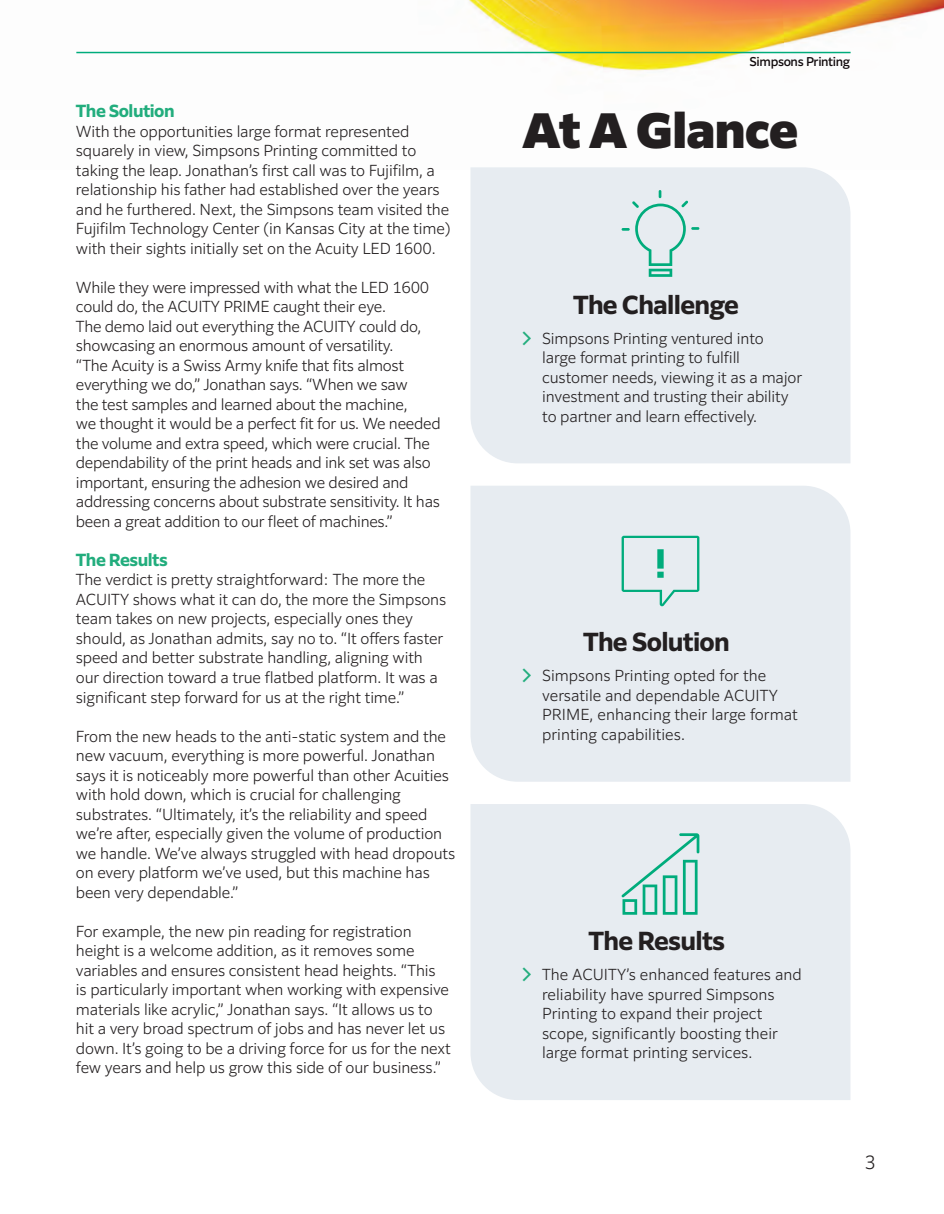
<style>
.page{position:relative;width:944px;height:1214px;background:#fff}
.page>*{position:absolute;margin:0;border:0;box-sizing:border-box;transform-origin:0 0}
.t1{font:900 46.8px "Clarimo UDPE";letter-spacing:-.015em;color:#231f20}
.t2{font:700 24.6px "Clarimo UDPE";letter-spacing:-.03em;color:#231f20}
.t3{font:300 18px "Clarimo UDPE";color:#231f20}
.t4{font:700 16.5px "Clarimo UDPE";letter-spacing:-.03em;color:#22ad7d}
.t5{font:300 15px/19.5px "Clarimo UDPE";letter-spacing:-.01em;color:#231f20}
.t6{font:500 12px "Clarimo UDPE";letter-spacing:-.03em;color:#110a0c}
.s1{color:#22ad7d}
</style>
<div class="page">
<img style="left:76px;top:0;width:868px;height:71px">
<div style="left:470px;top:167px;width:380px;height:296px;background:#e7ecf1"></div>
<svg style="left:621px;top:190px;width:78px;height:87px"></svg>
<div style="left:470px;top:486px;width:380px;height:295px;background:#e7ecf1"></div>
<svg style="left:621px;top:536px;width:78px;height:70px"></svg>
<div style="left:470px;top:804px;width:380px;height:296px;background:#e7ecf1"></div>
<svg style="left:621px;top:833px;width:78px;height:81px"></svg>
<hr style="left:76px;top:52px;width:774px;height:1px;background:#00ac7c">
<p class="t4" style="left:76px;top:98px;width:100px">The Solution</p>
<p class="t5" style="left:76px;top:120px;width:376px">With the opportunities large format represented squarely in view, Simpsons Printing committed to taking the leap. Jonathan’s first call was to Fujifilm, a relationship his father had established over the years and he furthered. Next, the Simpsons team visited the Fujifilm Technology Center (in Kansas City at the time) with their sights initially set on the Acuity LED 1600.</p>
<p class="t5" style="left:76px;top:276px;width:366px">While they were impressed with what the LED 1600 could do, the ACUITY PRIME caught their eye.<br>The demo laid out everything the ACUITY could do, showcasing an enormous amount of versatility.<br>“The Acuity is a Swiss Army knife that fits almost everything we do,” Jonathan says. “When we saw<br>the test samples and learned about the machine,<br>we thought it would be a perfect fit for us. We needed the volume and extra speed, which were crucial. The dependability of the print heads and ink set was also important, ensuring the adhesion we desired and addressing concerns about substrate sensitivity. It has been a great addition to our fleet of machines.”</p>
<p class="t4" style="left:76px;top:546px;width:93px">The Results</p>
<p class="t5" style="left:76px;top:569px;width:372px">The verdict is pretty straightforward: The more the ACUITY shows what it can do, the more the Simpsons team takes on new projects, especially ones they should, as Jonathan admits, say no to. “It offers faster speed and better substrate handling, aligning with our direction toward a true flatbed platform. It was a significant step forward for us at the right time.”</p>
<p class="t5" style="left:76px;top:725px;width:381px">From the new heads to the anti-static system and the new vacuum, everything is more powerful. Jonathan says it is noticeably more powerful than other Acuities with hold down, which is crucial for challenging substrates. “Ultimately, it’s the reliability and speed we’re after, especially given the volume of production we handle. We’ve always struggled with head dropouts on every platform we’ve used, but this machine has been very dependable.”</p>
<p class="t5" style="left:76px;top:920px;width:376px">For example, the new pin reading for registration height is a welcome addition, as it removes some variables and ensures consistent head heights. “This<br>is particularly important when working with expensive materials like acrylic,” Jonathan says. “It allows us to hit a very broad spectrum of jobs and has never let us down. It’s going to be a driving force for us for the next few years and help us grow this side of our business.”</p>
<p class="t6" style="left:749px;top:52px;width:102px">Simpsons Printing</p>
<h1 class="t1" style="left:522px;top:91px;width:277px">At A Glance</h1>
<h2 class="t2" style="left:573px;top:284px;width:167px">The Challenge</h2>
<p class="t5" style="left:542px;top:327px;width:261px;text-indent:-20px"><span class="s1">〉</span> Simpsons Printing ventured into<br>large format printing to fulfill customer needs, viewing it as a major investment and trusting their ability to partner and learn effectively.</p>
<h2 class="t2" style="left:583px;top:622px;width:148px">The Solution</h2>
<p class="t5" style="left:542px;top:665px;width:257px;text-indent:-20px"><span class="s1">〉</span> Simpsons Printing opted for the versatile and dependable ACUITY<br>PRIME, enhancing their large format printing capabilities.</p>
<h2 class="t2" style="left:588px;top:921px;width:138px">The Results</h2>
<p class="t5" style="left:542px;top:963px;width:261px;text-indent:-20px"><span class="s1">〉</span> The ACUITY’s enhanced features and reliability have spurred Simpsons Printing to expand their project scope, significantly boosting their large format printing services.</p>
<p class="t3" style="left:864px;top:1147px;width:13px">3</p>
</div>
